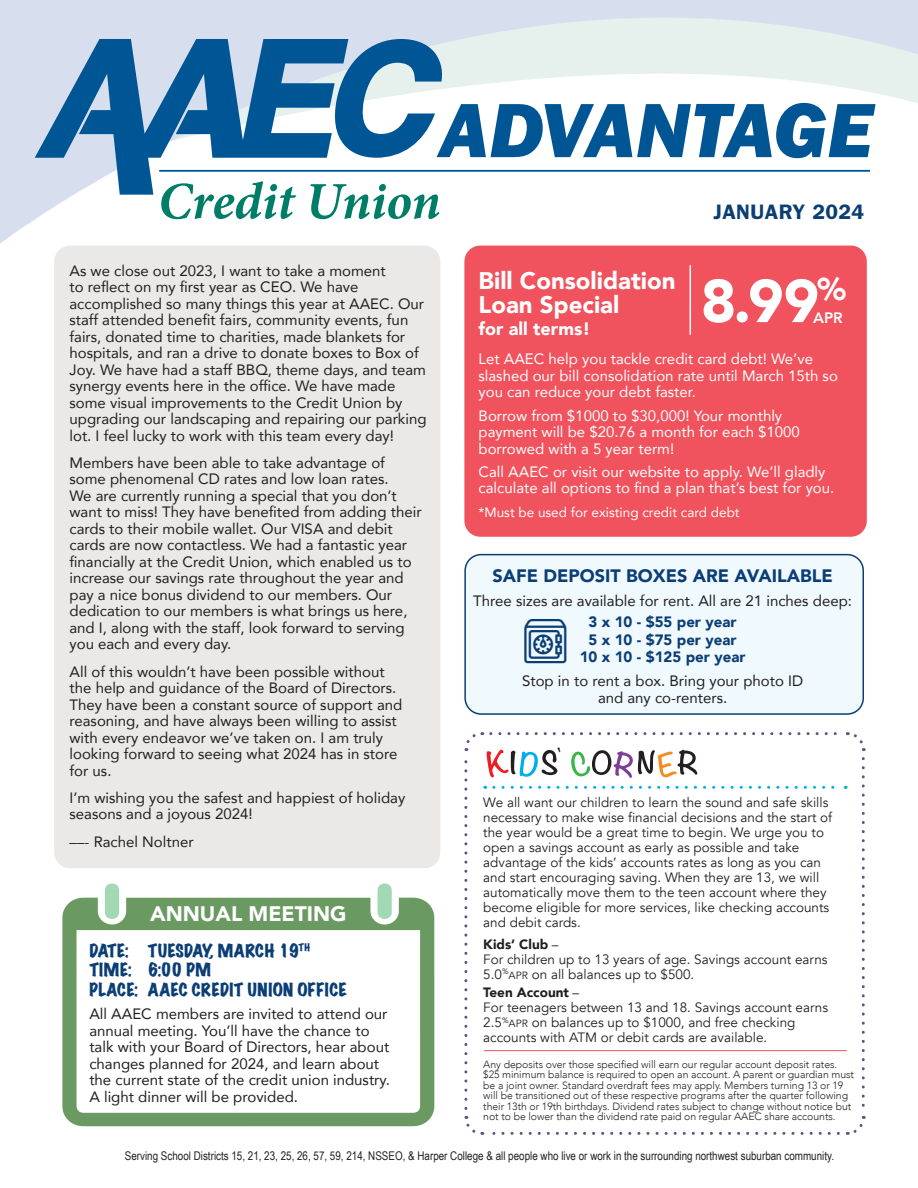
<style>
.page{position:relative;width:918px;height:1188px;background:#fff}
.page>*{position:absolute;margin:0;border:0;box-sizing:border-box;transform-origin:0 0}
.subheads{font:79.5px "ITC Franklin Gothic Std Hvy It";letter-spacing:-.015em;color:#005595}
.subheads-2{font:900 60px "Avenir";color:#fff}
.t1{font:italic 700 52.65px "Minion Pro";letter-spacing:-.005em;color:#007d67}
.subhead_2023{font:900 24px/24px "Avenir";color:#fff}
.subhead_2023-2{font:900 21px "Avenir";color:#fff}
.subheads-3{font:600 21px "ITC Franklin Gothic Std";letter-spacing:.02em;color:#0b3e75}
.subhead2{font:900 18px "Avenir";color:#0b3e75}
.main_text{font:900 18px "Avenir";color:#fff}
.subheads-4{font:expanded 16.5px "Marker Felt";letter-spacing:.03em;color:#0b3e75}
.subheads-5{font:expanded 16.5px "Marker Felt";color:#0b3e75}
.subheads-6{font:800 15.15px "Avenir";color:#fff}
.main_text_2023_black{font:15px/16.5px "Avenir";color:#231f20}
.main_text_2023{font:15px/16.5px "Avenir";color:#fff}
.main_text-2{font:15px/17.2px "Avenir";color:#231f20;text-align:center}
.main_text-3{font:900 15px "Avenir";color:#0b3e75}
.main_text-4{font:13.5px/15px "Avenir";color:#231f20}
.main_text_2023-2{font:13.5px "Avenir";color:#fff}
.text_1{font:12px "Arial Narrow";color:#231f20}
.main_text-5{font:300 10.5px/10.5px "Avenir";letter-spacing:-.005em;color:#231f20}
.s1{font-weight:900}
.s2{font-weight:300}
.s3{font-size:10.5px}
</style>
<div class="page">
<svg style="left:0;top:0;width:918px;height:255px"></svg>
<div style="left:464px;top:246px;width:403px;height:291px;background:#f0535d;border-radius:16px"></div>
<div style="left:54px;top:246px;width:386px;height:622px;background:#eae9e8;border-radius:16px"></div>
<svg style="left:348px;top:39px;width:95px;height:119px"></svg>
<svg style="left:35px;top:39px;width:313px;height:156px"></svg>
<hr style="left:159px;top:170px;width:711px;height:2px;background:#005595">
<svg style="left:62px;top:898px;width:372px;height:228px"></svg>
<svg style="left:105px;top:883px;width:14px;height:36px"></svg>
<svg style="left:378px;top:883px;width:14px;height:36px"></svg>
<hr style="left:690px;top:265px;width:1px;height:70px;background:#fff">
<div style="left:465px;top:555px;width:398px;height:159px;background:#f0f9fd;border-radius:16px"></div>
<div style="left:464px;top:554px;width:400px;height:161px;border:2px solid #0b3e75;border-radius:16px"></div>
<svg style="left:464px;top:732px;width:402px;height:403px"></svg>
<p class="subheads" style="left:439px;top:84px;width:435px">ADVANTAGE</p>
<p class="t1" style="left:158px;top:164px;width:284px">Credit Union</p>
<p class="subheads-3" style="left:714px;top:199px;width:152px">JANUARY 2024</p>
<p class="main_text_2023_black" style="left:70px;top:262px;width:359px">As we close out 2023, I want to take a moment<br>to reflect on my first year as CEO. We have accomplished so many things this year at AAEC. Our staff attended benefit fairs, community events, fun fairs, donated time to charities, made blankets for hospitals, and ran a drive to donate boxes to Box of Joy. We have had a staff BBQ, theme days, and team synergy events here in the office. We have made some visual improvements to the Credit Union by upgrading our landscaping and repairing our parking lot. I feel lucky to work with this team every day!</p>
<p class="main_text_2023_black" style="left:70px;top:454px;width:354px">Members have been able to take advantage of some phenomenal CD rates and low loan rates.<br>We are currently running a special that you don’t want to miss! They have benefited from adding their cards to their mobile wallet. Our VISA and debit cards are now contactless. We had a fantastic year financially at the Credit Union, which enabled us to increase our savings rate throughout the year and pay a nice bonus dividend to our members. Our dedication to our members is what brings us here, and I, along with the staff, look forward to serving you each and every day.</p>
<p class="main_text_2023_black" style="left:70px;top:663px;width:334px">All of this wouldn’t have been possible without the help and guidance of the Board of Directors.<br>They have been a constant source of support and reasoning, and have always been willing to assist with every endeavor we’ve taken on. I am truly looking forward to seeing what 2024 has in store for us.</p>
<p class="main_text_2023_black" style="left:70px;top:789px;width:337px">I’m wishing you the safest and happiest of holiday seasons and a joyous 2024!</p>
<p class="main_text_2023_black" style="left:70px;top:833px;width:126px">––- Rachel Noltner</p>
<p class="subhead_2023-2" style="left:150px;top:896px;width:198px">ANNUAL MEETING</p>
<p class="subheads-5" style="left:89px;top:937px;width:222px">DATE: TUESDAY, MARCH 19<sup>TH</sup></p>
<p class="subheads-4" style="left:89px;top:957px;width:123px">TIME: 6:00 PM</p>
<p class="subheads-4" style="left:89px;top:976px;width:259px">PLACE: AAEC CREDIT UNION OFFICE</p>
<p class="main_text_2023_black" style="left:89px;top:1005px;width:302px">All AAEC members are invited to attend our annual meeting. You’ll have the chance to talk with your Board of Directors, hear about changes planned for 2024, and learn about the current state of the credit union industry.<br>A light dinner will be provided.</p>
<p class="subhead_2023" style="left:479px;top:268px;width:198px">Bill Consolidation<br>Loan Special</p>
<p class="main_text" style="left:479px;top:313px;width:113px">for all terms!</p>
<p class="subheads-2" style="left:701px;top:250px;width:147px">8.99<sup>%</sup></p>
<p class="subheads-6" style="left:813px;top:306px;width:31px">APR</p>
<p class="main_text_2023" style="left:479px;top:350px;width:361px">Let AAEC help you tackle credit card debt! We’ve slashed our bill consolidation rate until March 15th so you can reduce your debt faster.</p>
<p class="main_text_2023" style="left:479px;top:407px;width:323px">Borrow from $1000 to $30,000! Your monthly payment will be $20.76 a month for each $1000 borrowed with a 5 year term!</p>
<p class="main_text_2023" style="left:479px;top:463px;width:357px">Call AAEC or visit our website to apply. We’ll gladly calculate all options to find a plan that’s best for you.</p>
<p class="main_text_2023-2" style="left:479px;top:501px;width:263px">*Must be used for existing credit card debt</p>
<p class="subhead2" style="left:493px;top:560px;width:342px">SAFE DEPOSIT BOXES ARE AVAILABLE</p>
<p class="main_text-2" style="left:473px;top:591px;width:380px">Three sizes are available for rent. All are 21 inches deep:</p>
<p class="main_text-3" style="left:589px;top:609px;width:149px">3 x 10 - $55 per year</p>
<p class="main_text-3" style="left:589px;top:627px;width:149px">5 x 10 - $75 per year</p>
<p class="main_text-3" style="left:580px;top:644px;width:167px">10 x 10 - $125 per year</p>
<p class="main_text-2" style="left:522px;top:672px;width:283px">Stop in to rent a box. Bring your photo ID and any co-renters.</p>
<p class="main_text-4" style="left:483px;top:795px;width:351px">We all want our children to learn the sound and safe skills necessary to make wise financial decisions and the start of the year would be a great time to begin. We urge you to open a savings account as early as possible and take advantage of the kids’ accounts rates as long as you can and start encouraging saving. When they are 13, we will automatically move them to the teen account where they become eligible for more services, like checking accounts and debit cards.</p>
<p class="main_text-4" style="left:483px;top:937px;width:346px"><span class="s1">Kids’ Club</span> <span class="s2">–<br></span>For children up to 13 years of age. Savings account earns<br>5.0<sup>%</sup><span class="s3">APR</span> on all balances up to $500.</p>
<p class="main_text-4" style="left:483px;top:986px;width:346px"><span class="s1">Teen Account</span> <span class="s2">–<br></span>For teenagers between 13 and 18. Savings account earns 2.5<sup>%</sup><span class="s3">APR</span> on balances up to $1000, and free checking accounts with ATM or debit cards are available.</p>
<p class="main_text-5" style="left:483px;top:1059px;width:372px">Any deposits over those specified will earn our regular account deposit rates. $25 minimum balance is required to open an account. A parent or guardian must be a joint owner. Standard overdraft fees may apply. Members turning 13 or 19 will be transitioned out of these respective programs after the quarter following their 13th or 19th birthdays. Dividend rates subject to change without notice but not to be lower than the dividend rate paid on regular AAEC share accounts.</p>
<p class="text_1" style="left:125px;top:1147px;width:711px">Serving School Districts 15, 21, 23, 25, 26, 57, 59, 214, NSSEO, &amp; Harper College &amp; all people who live or work in the surrounding northwest suburban community.</p>
</div>
